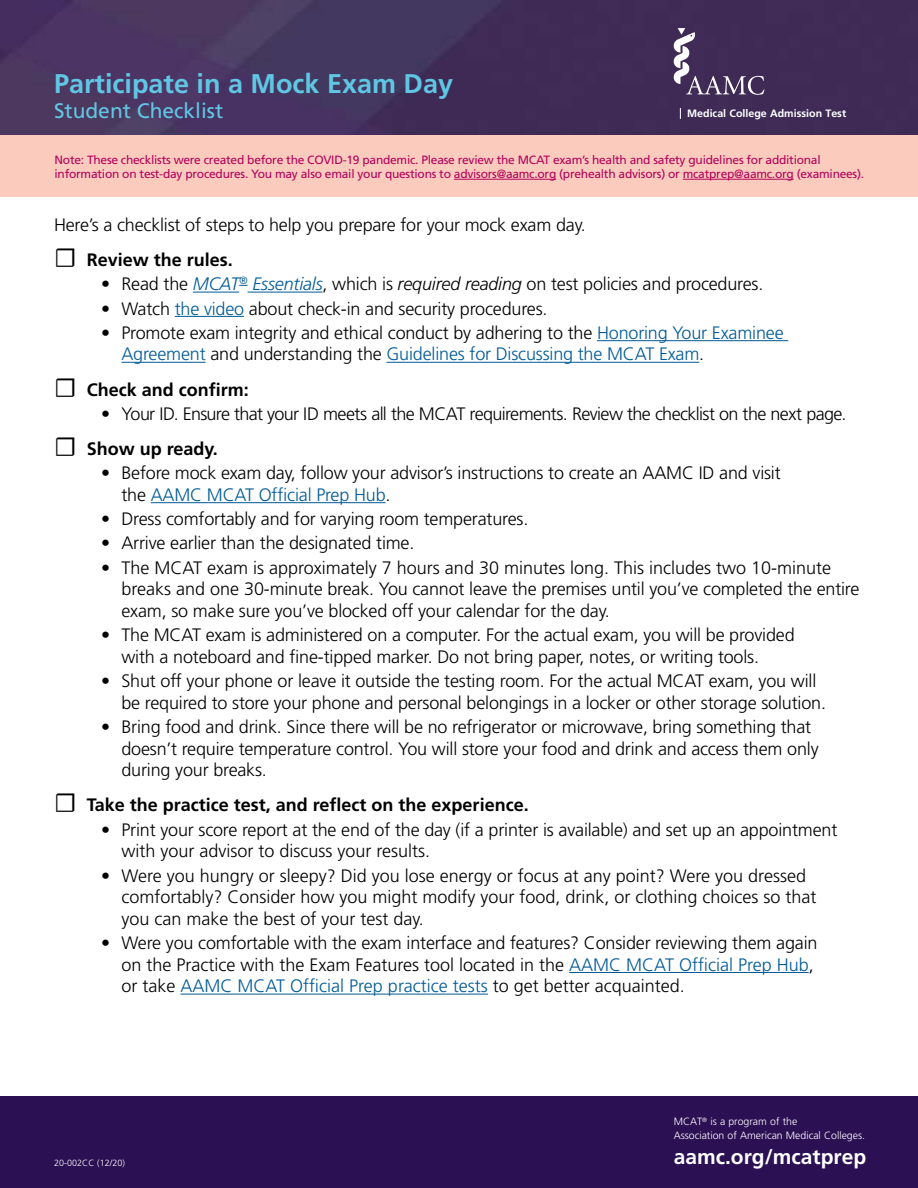
<style>
.page{position:relative;width:918px;height:1188px;background:#fff}
.page>*{position:absolute;margin:0;border:0;box-sizing:border-box;transform-origin:0 0}
.t1{font:700 27px "Frutiger";color:#5fc7e4}
.t2{font:700 21px "Frutiger";color:#fff}
.t3{font:21px "Frutiger";color:#5fc7e4}
.t4{font:300 18px/21.6px "Frutiger";letter-spacing:-.01em;color:#000}
.t5{font:300 18px/35.1px "Frutiger";letter-spacing:-.035em;color:#000}
.t6{font:700 18px "Frutiger";color:#000}
.t7{font:12px/14.4px "Frutiger";letter-spacing:-.02em;color:#b4015c}
.t8{font:700 10.65px "Frutiger";color:#fff}
.t9{font:300 10.5px/13.5px "Frutiger";color:#fff}
.t10{font:300 9px "Frutiger";letter-spacing:.005em;color:#fff}
.s1{font-family:"Minion Pro";font-weight:700;font-size:27px}
.s2{font-weight:700}
.s3{font-style:italic;color:#005a96}
.s4{font-style:italic}
.s5{color:#005a96}
.s6{font-family:"Minion Pro";font-size:27px}
</style>
<div class="page">
<img style="left:0;top:0;width:918px;height:136px">
<div style="left:0;top:1096px;width:918px;height:92px;background:#2b1054"></div>
<svg style="left:674px;top:28px;width:91px;height:67px;background:#5b496d"></svg>
<div style="left:1px;top:136px;width:917px;height:61px;background:#fbccbe"></div>
<hr style="left:454px;top:179px;width:102px;height:1px;background:#b4015c">
<hr style="left:683px;top:179px;width:111px;height:1px;background:#b4015c">
<hr style="left:193px;top:292px;width:46px;height:1px;background:#005a96">
<hr style="left:248px;top:292px;width:75px;height:1px;background:#005a96">
<hr style="left:175px;top:316px;width:69px;height:1px;background:#005a96">
<hr style="left:597px;top:340px;width:191px;height:1px;background:#005a96">
<hr style="left:122px;top:362px;width:84px;height:1px;background:#005a96">
<hr style="left:386px;top:362px;width:313px;height:1px;background:#005a96">
<hr style="left:151px;top:502px;width:235px;height:1px;background:#005a96">
<hr style="left:569px;top:972px;width:240px;height:1px;background:#005a96">
<hr style="left:181px;top:994px;width:307px;height:1px;background:#005a96">
<h1 class="t1" style="left:54px;top:67px;width:401px">Participate in a Mock Exam Day</h1>
<p class="t3" style="left:54px;top:98px;width:171px">Student Checklist</p>
<p class="t8" style="left:687px;top:107px;width:161px">Medical College Admission Test</p>
<p class="t7" style="left:55px;top:152px;width:811px">Note: These checklists were created before the COVID-19 pandemic. Please review the MCAT exam’s health and safety guidelines for additional information on test-day procedures. You may also email your questions to advisors@aamc.org (prehealth advisors) or mcatprep@aamc.org (examinees).</p>
<p class="t4" style="left:54px;top:207px;width:533px;line-height:35.1px">Here’s a checklist of steps to help you prepare for your mock exam day. <span class="s1">☐</span> <span class="s2">Review the rules.</span></p>
<p class="t4" style="left:101px;top:274px;width:664px">• Read the <span class="s3">MCAT</span><sup>®</sup> <span class="s3">Essentials</span>, which is <span class="s4">required reading</span> on test policies and procedures.</p>
<p class="t4" style="left:101px;top:298px;width:448px">• Watch <span class="s5">the video</span> about check-in and security procedures.</p>
<p class="t4" style="left:121px;top:322px;width:664px;text-indent:-20px">• Promote exam integrity and ethical conduct by adhering to the <span class="s5">Honoring Your Examinee<br>Agreement</span> and understanding the <span class="s5">Guidelines for Discussing the MCAT Exam</span>.</p>
<p class="t6" style="left:54px;top:379px;width:196px"><span class="s6">☐</span> Check and confirm:</p>
<p class="t5" style="left:54px;top:396px;width:794px;text-indent:47px">• Your ID. Ensure that your ID meets all the MCAT requirements. Review the checklist on the next page. <span class="s1">☐</span> <span class="s2">Show up ready.</span></p>
<p class="t4" style="left:121px;top:463px;width:661px;text-indent:-20px">• Before mock exam day, follow your advisor’s instructions to create an AAMC ID and visit the <span class="s5">AAMC MCAT Official Prep Hub</span>.</p>
<p class="t4" style="left:101px;top:508px;width:429px">• Dress comfortably and for varying room temperatures.</p>
<p class="t4" style="left:101px;top:533px;width:315px">• Arrive earlier than the designated time.</p>
<p class="t4" style="left:121px;top:557px;width:739px;text-indent:-20px">• The MCAT exam is approximately 7 hours and 30 minutes long. This includes two 10-minute breaks and one 30-minute break. You cannot leave the premises until you’ve completed the entire exam, so make sure you’ve blocked off your calendar for the day.</p>
<p class="t4" style="left:121px;top:625px;width:675px;text-indent:-20px">• The MCAT exam is administered on a computer. For the actual exam, you will be provided with a noteboard and fine-tipped marker. Do not bring paper, notes, or writing tools.</p>
<p class="t4" style="left:121px;top:670px;width:706px;text-indent:-20px">• Shut off your phone or leave it outside the testing room. For the actual MCAT exam, you will be required to store your phone and personal belongings in a locker or other storage solution.</p>
<p class="t4" style="left:121px;top:716px;width:699px;text-indent:-20px">• Bring food and drink. Since there will be no refrigerator or microwave, bring something that doesn’t require temperature control. You will store your food and drink and access them only during your breaks.</p>
<p class="t6" style="left:54px;top:795px;width:476px"><span class="s6">☐</span> Take the practice test, and reflect on the experience.</p>
<p class="t4" style="left:121px;top:819px;width:717px;text-indent:-20px">• Print your score report at the end of the day (if a printer is available) and set up an appointment with your advisor to discuss your results.</p>
<p class="t4" style="left:121px;top:865px;width:697px;text-indent:-20px">• Were you hungry or sleepy? Did you lose energy or focus at any point? Were you dressed comfortably? Consider how you might modify your food, drink, or clothing choices so that you can make the best of your test day.</p>
<p class="t4" style="left:121px;top:932px;width:698px;text-indent:-20px">• Were you comfortable with the exam interface and features? Consider reviewing them again on the Practice with the Exam Features tool located in the <span class="s5">AAMC MCAT Official Prep Hub</span>, or take <span class="s5">AAMC MCAT Official Prep practice tests</span> to get better acquainted.</p>
<p class="t10" style="left:54px;top:1158px;width:72px">20-002CC (12/20)</p>
<p class="t9" style="left:674px;top:1115px;width:193px">MCAT<sup>®</sup> is a program of the<br>Association of American Medical Colleges.</p>
<p class="t2" style="left:674px;top:1144px;width:194px">aamc.org/mcatprep</p>
</div>
